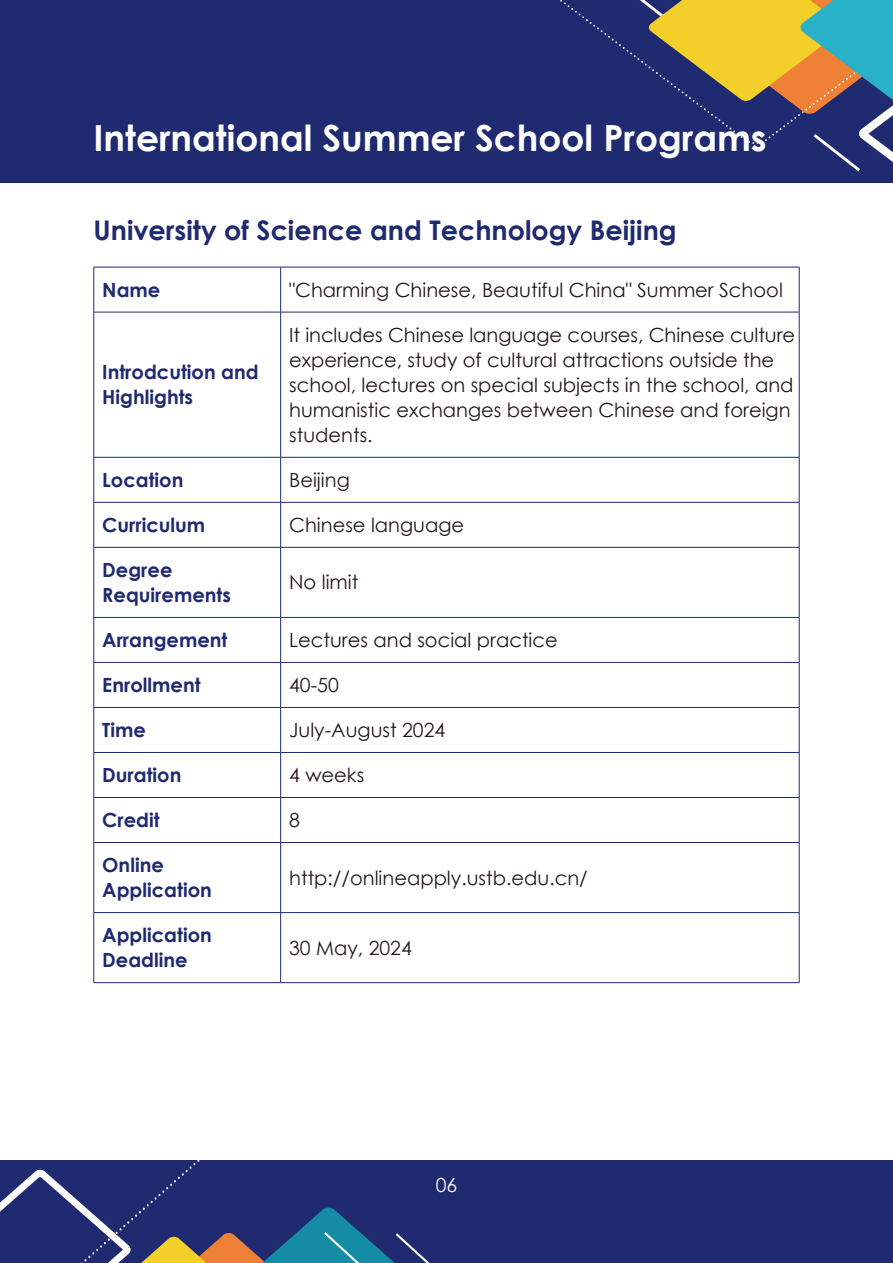
<style>
.page{position:relative;width:893px;height:1263px;background:#fff}
.page>*{position:absolute;margin:0;border:0;box-sizing:border-box;transform-origin:0 0}
.t1{font:700 36px "Century Gothic";color:#fff}
.t2{font:700 27px "Century Gothic";color:#1f2a70}
.t3{font:19.5px/25px "Century Gothic";color:#231916}
.t4{font:700 19.5px/25px "Century Gothic";color:#1f2a70}
.t5{font:19.5px "Century Gothic";color:#fff}
</style>
<div class="page">
<div style="left:0;top:0;width:893px;height:183px;background:#1f2a70"></div>
<svg style="left:623px;top:0;width:270px;height:172px"></svg>
<div style="left:0;top:1160px;width:893px;height:103px;background:#1f2a70"></div>
<svg style="left:0;top:1160px;width:430px;height:103px"></svg>
<hr style="left:94px;top:267px;width:187px;height:1px;background:#1f2a70">
<hr style="left:94px;top:267px;width:1px;height:45px;background:#1f2a70">
<hr style="left:281px;top:267px;width:518px;height:1px;background:#1f2a70">
<hr style="left:280px;top:267px;width:1px;height:45px;background:#1f2a70">
<hr style="left:799px;top:267px;width:1px;height:45px;background:#1f2a70">
<hr style="left:94px;top:312px;width:187px;height:1px;background:#1f2a70">
<hr style="left:94px;top:312px;width:1px;height:145px;background:#1f2a70">
<hr style="left:281px;top:312px;width:518px;height:1px;background:#1f2a70">
<hr style="left:280px;top:312px;width:1px;height:145px;background:#1f2a70">
<hr style="left:799px;top:312px;width:1px;height:145px;background:#1f2a70">
<hr style="left:94px;top:457px;width:187px;height:1px;background:#1f2a70">
<hr style="left:94px;top:457px;width:1px;height:45px;background:#1f2a70">
<hr style="left:281px;top:457px;width:518px;height:1px;background:#1f2a70">
<hr style="left:280px;top:457px;width:1px;height:45px;background:#1f2a70">
<hr style="left:799px;top:457px;width:1px;height:45px;background:#1f2a70">
<hr style="left:94px;top:502px;width:187px;height:1px;background:#1f2a70">
<hr style="left:94px;top:502px;width:1px;height:45px;background:#1f2a70">
<hr style="left:281px;top:502px;width:518px;height:1px;background:#1f2a70">
<hr style="left:280px;top:502px;width:1px;height:45px;background:#1f2a70">
<hr style="left:799px;top:502px;width:1px;height:45px;background:#1f2a70">
<hr style="left:94px;top:547px;width:187px;height:1px;background:#1f2a70">
<hr style="left:94px;top:548px;width:1px;height:69px;background:#1f2a70">
<hr style="left:281px;top:547px;width:518px;height:1px;background:#1f2a70">
<hr style="left:280px;top:548px;width:1px;height:69px;background:#1f2a70">
<hr style="left:799px;top:548px;width:1px;height:69px;background:#1f2a70">
<hr style="left:94px;top:617px;width:187px;height:1px;background:#1f2a70">
<hr style="left:94px;top:618px;width:1px;height:44px;background:#1f2a70">
<hr style="left:281px;top:617px;width:518px;height:1px;background:#1f2a70">
<hr style="left:280px;top:618px;width:1px;height:44px;background:#1f2a70">
<hr style="left:799px;top:618px;width:1px;height:44px;background:#1f2a70">
<hr style="left:94px;top:662px;width:187px;height:1px;background:#1f2a70">
<hr style="left:94px;top:663px;width:1px;height:44px;background:#1f2a70">
<hr style="left:281px;top:662px;width:518px;height:1px;background:#1f2a70">
<hr style="left:280px;top:663px;width:1px;height:44px;background:#1f2a70">
<hr style="left:799px;top:663px;width:1px;height:44px;background:#1f2a70">
<hr style="left:94px;top:707px;width:187px;height:1px;background:#1f2a70">
<hr style="left:94px;top:708px;width:1px;height:44px;background:#1f2a70">
<hr style="left:281px;top:707px;width:518px;height:1px;background:#1f2a70">
<hr style="left:280px;top:708px;width:1px;height:44px;background:#1f2a70">
<hr style="left:799px;top:708px;width:1px;height:44px;background:#1f2a70">
<hr style="left:94px;top:752px;width:187px;height:1px;background:#1f2a70">
<hr style="left:94px;top:753px;width:1px;height:44px;background:#1f2a70">
<hr style="left:281px;top:752px;width:518px;height:1px;background:#1f2a70">
<hr style="left:280px;top:753px;width:1px;height:44px;background:#1f2a70">
<hr style="left:799px;top:753px;width:1px;height:44px;background:#1f2a70">
<hr style="left:94px;top:797px;width:187px;height:1px;background:#1f2a70">
<hr style="left:94px;top:798px;width:1px;height:44px;background:#1f2a70">
<hr style="left:281px;top:797px;width:518px;height:1px;background:#1f2a70">
<hr style="left:280px;top:798px;width:1px;height:44px;background:#1f2a70">
<hr style="left:799px;top:798px;width:1px;height:44px;background:#1f2a70">
<hr style="left:94px;top:842px;width:187px;height:1px;background:#1f2a70">
<hr style="left:94px;top:843px;width:1px;height:69px;background:#1f2a70">
<hr style="left:281px;top:842px;width:518px;height:1px;background:#1f2a70">
<hr style="left:280px;top:843px;width:1px;height:69px;background:#1f2a70">
<hr style="left:799px;top:843px;width:1px;height:69px;background:#1f2a70">
<hr style="left:94px;top:912px;width:187px;height:1px;background:#1f2a70">
<hr style="left:94px;top:913px;width:1px;height:69px;background:#1f2a70">
<hr style="left:281px;top:912px;width:518px;height:1px;background:#1f2a70">
<hr style="left:280px;top:913px;width:1px;height:69px;background:#1f2a70">
<hr style="left:799px;top:913px;width:1px;height:69px;background:#1f2a70">
<hr style="left:94px;top:982px;width:187px;height:1px;background:#1f2a70">
<hr style="left:281px;top:982px;width:518px;height:1px;background:#1f2a70">
<h1 class="t1" style="left:94px;top:110px;width:675px">International Summer School Programs</h1>
<h2 class="t2" style="left:94px;top:210px;width:585px">University of Science and Technology Beijing</h2>
<p class="t4" style="left:102px;top:276px;width:60px">Name</p>
<p class="t3" style="left:289px;top:277px;width:495px">"Charming Chinese, Beautiful China" Summer School</p>
<p class="t4" style="left:102px;top:359px;width:158px">Introdcution and<br>Highlights</p>
<p class="t3" style="left:289px;top:322px;width:507px">It includes Chinese language courses, Chinese culture experience, study of cultural attractions outside the school, lectures on special subjects in the school, and humanistic exchanges between Chinese and foreign students.</p>
<p class="t4" style="left:102px;top:466px;width:83px">Location</p>
<p class="t3" style="left:289px;top:467px;width:62px">Beijing</p>
<p class="t4" style="left:102px;top:511px;width:104px">Curriculum</p>
<p class="t3" style="left:289px;top:512px;width:177px">Chinese language</p>
<p class="t4" style="left:102px;top:556px;width:130px">Degree<br>Requirements</p>
<p class="t3" style="left:289px;top:569px;width:71px">No limit</p>
<p class="t4" style="left:102px;top:626px;width:127px">Arrangement</p>
<p class="t3" style="left:289px;top:627px;width:270px">Lectures and social practice</p>
<p class="t4" style="left:102px;top:671px;width:100px">Enrollment</p>
<p class="t3" style="left:289px;top:672px;width:51px">40-50</p>
<p class="t4" style="left:102px;top:716px;width:45px">Time</p>
<p class="t3" style="left:289px;top:717px;width:158px">July-August 2024</p>
<p class="t4" style="left:102px;top:761px;width:81px">Duration</p>
<p class="t3" style="left:289px;top:762px;width:77px">4 weeks</p>
<p class="t4" style="left:102px;top:806px;width:59px">Credit</p>
<p class="t3" style="left:289px;top:807px;width:12px">8</p>
<p class="t4" style="left:102px;top:851px;width:111px">Online<br>Application</p>
<p class="t3" style="left:289px;top:865px;width:300px">http://onlineapply.ustb.edu.cn/</p>
<p class="t4" style="left:102px;top:922px;width:111px">Application<br>Deadline</p>
<p class="t3" style="left:289px;top:935px;width:124px">30 May, 2024</p>
<p class="t5" style="left:436px;top:1171px;width:23px">06</p>
</div>
